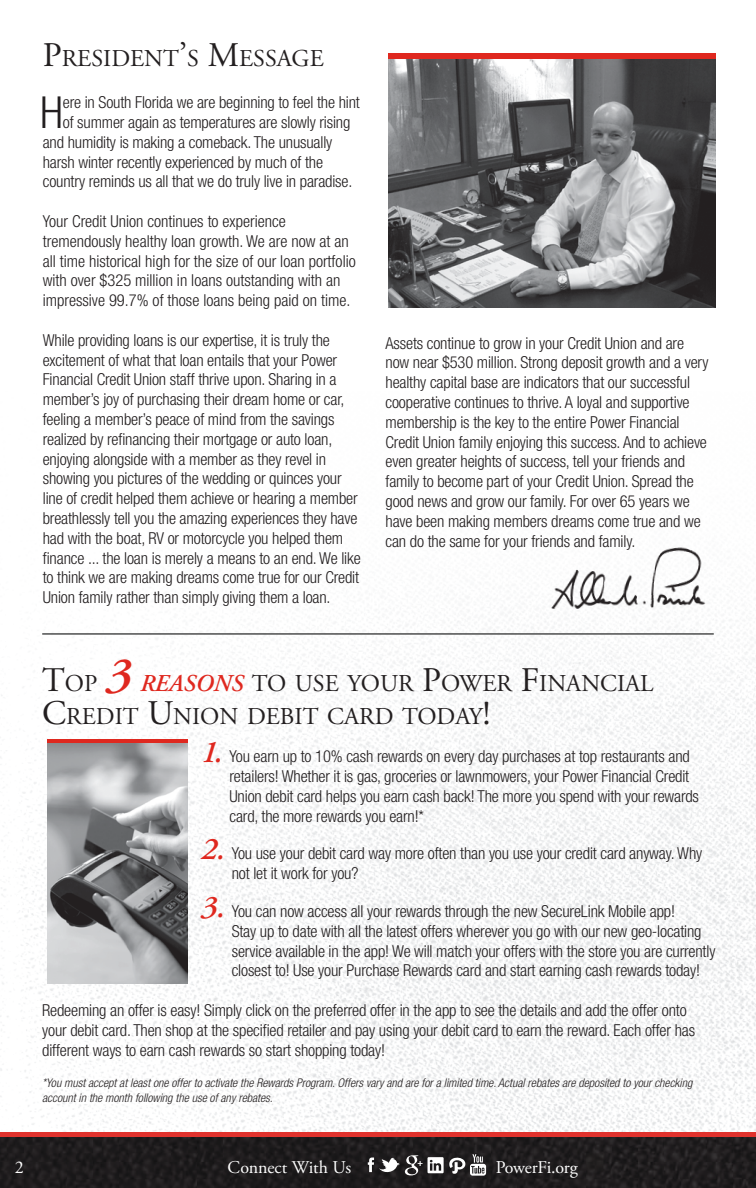
<style>
.page{position:relative;width:756px;height:1188px;background:#fff}
.page>*{position:absolute;margin:0;border:0;box-sizing:border-box;transform-origin:0 0}
.t1{font:300 condensed 44.25px "Helvetica Neue";color:#231f20}
.t2{font:24.15px/33.6px "Adobe Garamond";color:#231f20}
.t3{font:18px "Adobe Garamond Pro";letter-spacing:-.015em;color:#fff}
.t4{font:300 condensed 16.5px/19.8px "Helvetica Neue";letter-spacing:-.01em;color:#231f20}
.t5{font:italic 300 condensed 12px/15px "Helvetica Neue";color:#231f20}
.t6{font:700 12px "Adobe Garamond Pro";color:#fff}
.s1{font-size:34.5px}
.s2{font-weight:600;font-style:italic;font-size:49.5px;color:#df281f}
.s3{font-weight:600;font-style:italic;color:#df281f}
.s4{font-family:"Adobe Garamond";font-weight:600;font-style:italic;font-stretch:normal;font-size:31.5px;color:#df281f}
</style>
<div class="page">
<img style="left:0;top:588px;width:756px;height:544px">
<div style="left:0;top:1132px;width:756px;height:17px;background:linear-gradient(to right,#e0322d,#e0322d)"></div>
<img style="left:0;top:1138px;width:756px;height:50px">
<svg style="left:428px;top:1154px;width:58px;height:22px"></svg>
<svg style="left:368px;top:1155px;width:51px;height:20px"></svg>
<img style="left:538px;top:547px;width:189px;height:73px">
<div style="left:388px;top:53px;width:328px;height:7px;background:#df281f"></div>
<img style="left:388px;top:60px;width:328px;height:248px">
<hr style="left:42px;top:633px;width:672px;height:2px;background:#4d4e4e">
<hr style="left:48px;top:739px;width:140px;height:4px;background:#df281f">
<img style="left:48px;top:743px;width:140px;height:241px">
<h2 class="t2" style="left:43px;top:42px;width:226px"><span class="s1">P</span>RESIDENT<span class="s1">’</span>S <span class="s1">M</span>ESSAG</h2>
<h2 class="t2" style="left:310px;top:42px;width:16px">E</h2>
<h1 class="t1" style="left:40px;top:87px;width:24px">H</h1>
<p class="t4" style="left:63px;top:92px;width:299px">ere in South Florida we are beginning to feel the hint</p>
<p class="t4" style="left:63px;top:112px;width:289px">of summer again as temperatures are slowly rising</p>
<p class="t4" style="left:43px;top:132px;width:291px">and humidity is making a comeback. The unusually</p>
<p class="t4" style="left:43px;top:152px;width:282px">harsh winter recently experienced by much of the</p>
<p class="t4" style="left:43px;top:172px;width:311px">country reminds us all that we do truly live in paradise.</p>
<p class="t4" style="left:43px;top:211px;width:314px">Your Credit Union continues to experience tremendously healthy loan growth. We are now at an all time historical high for the size of our loan portfolio with over $325 million in loans outstanding with an impressive 99.7% of those loans being paid on time.</p>
<p class="t4" style="left:43px;top:330px;width:319px">While providing loans is our expertise, it is truly the excitement of what that loan entails that your Power Financial Credit Union staff thrive upon. Sharing in a member’s joy of purchasing their dream home or car, feeling a member’s peace of mind from the savings realized by refinancing their mortgage or auto loan, enjoying alongside with a member as they revel in showing you pictures of the wedding or quinces your line of credit helped them achieve or hearing a member breathlessly tell you the amazing experiences they have had with the boat, RV or motorcycle you helped them finance ... the loan is merely a means to an end. We like to think we are making dreams come true for our Credit Union family rather than simply giving them a loan.</p>
<p class="t4" style="left:386px;top:333px;width:324px">Assets continue to grow in your Credit Union and are now near $530 million. Strong deposit growth and a very healthy capital base are indicators that our successful cooperative continues to thrive. A loyal and supportive membership is the key to the entire Power Financial Credit Union family enjoying this success. And to achieve even greater heights of success, tell your friends and family to become part of your Credit Union. Spread the good news and grow our family. For over 65 years we have been making members dreams come true and we can do the same for your friends and family.</p>
<h2 class="t2" style="left:42px;top:667px;width:613px"><span class="s1">T</span>OP <span class="s2">3</span> <span class="s3">REASONS</span> TO USE YOUR <span class="s1">P</span>OWER <span class="s1">F</span>INANCIAL<br><span class="s1">C</span>REDIT <span class="s1">U</span>NION DEBIT CARD TODAY<span class="s1">!</span></h2>
<p class="t4" style="left:230px;top:746px;width:471px;text-indent:-28px"><span class="s4">1.</span> You earn up to 10% cash rewards on every day purchases at top restaurants and retailers! Whether it is gas, groceries or lawnmowers, your Power Financial Credit Union debit card helps you earn cash back! The more you spend with your rewards card, the more rewards you earn!*</p>
<p class="t4" style="left:232px;top:844px;width:472px;text-indent:-30px"><span class="s4">2.</span> You use your debit card way more often than you use your credit card anyway. Why not let it work for you?</p>
<p class="t4" style="left:232px;top:901px;width:485px;text-indent:-30px"><span class="s4">3.</span> You can now access all your rewards through the new SecureLink Mobile app!<br>Stay up to date with all the latest offers wherever you go with our new geo-locating service available in the app! We will match your offers with the store you are currently closest to! Use your Purchase Rewards card and start earning cash rewards today!</p>
<p class="t4" style="left:42px;top:1001px;width:654px">Redeeming an offer is easy! Simply click on the preferred offer in the app to see the details and add the offer onto your debit card. Then shop at the specified retailer and pay using your debit card to earn the reward. Each offer has different ways to earn cash rewards so start shopping today!</p>
<p class="t5" style="left:42px;top:1075px;width:652px">*You must accept at least one offer to activate the Rewards Program. Offers vary and are for a limited time. Actual rebates are deposited to your checking account in the month following the use of any rebates.</p>
<p class="t3" style="left:228px;top:1156px;width:125px">Connect With Us</p>
<p class="t6" style="left:417px;top:1155px;width:8px">+</p>
<p class="t3" style="left:15px;top:1157px;width:10px">2</p>
<p class="t3" style="left:496px;top:1157px;width:84px">PowerFi.org</p>
</div>
